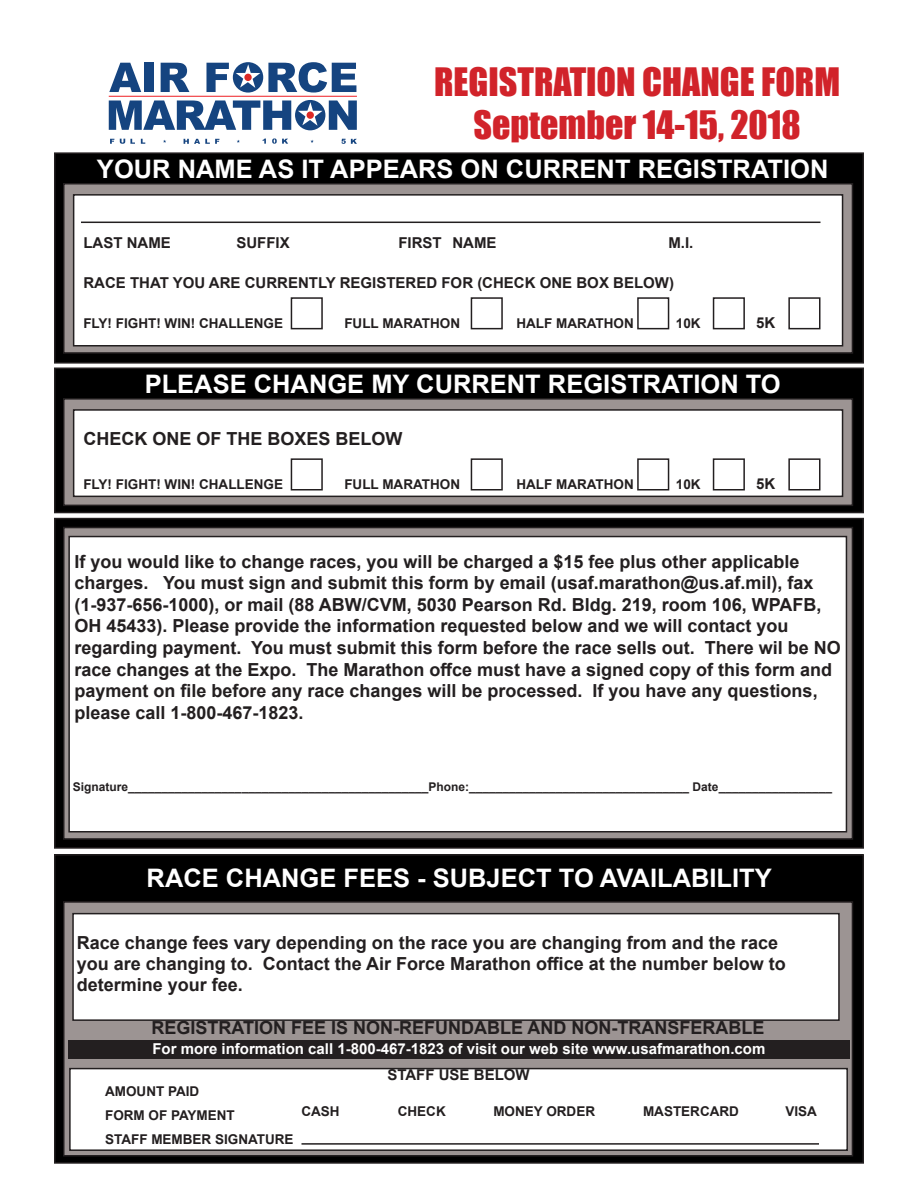
<style>
.page{position:relative;width:918px;height:1188px;background:#fff}
.page>*{position:absolute;margin:0;border:0;box-sizing:border-box;transform-origin:0 0}
.t1{font:36px "Impact";color:#d1232a}
.t2{font:700 25.5px "Arial";color:#fff}
.t3{font:700 18px/21.6px "Arial";color:#231f20}
.t4{font:700 15px "Arial";color:#231f20}
.t5{font:700 15px "Arial";color:#fff}
.t6{font:700 13.5px "Arial";color:#231f20}
.t7{font:700 12px "Arial";color:#231f20}
</style>
<div class="page">
<div style="left:55px;top:153px;width:808px;height:210px;background:#000"></div>
<div style="left:54px;top:152px;width:810px;height:212px;border:2px solid #231f20"></div>
<div style="left:55px;top:855px;width:808px;height:308px;background:#000"></div>
<div style="left:54px;top:854px;width:810px;height:310px;border:2px solid #231f20"></div>
<div style="left:55px;top:519px;width:808px;height:329px;background:#000"></div>
<div style="left:54px;top:518px;width:810px;height:331px;border:2px solid #231f20"></div>
<div style="left:55px;top:368px;width:808px;height:145px;background:#000"></div>
<div style="left:54px;top:368px;width:810px;height:145px;border:2px solid #231f20"></div>
<div style="left:64px;top:184px;width:788px;height:169px;background:#9c9493"></div>
<div style="left:63px;top:183px;width:790px;height:171px;border:2px solid #231f20"></div>
<div style="left:64px;top:902px;width:788px;height:254px;background:#9c9493"></div>
<div style="left:63px;top:901px;width:790px;height:255px;border:2px solid #231f20"></div>
<svg style="left:66px;top:530px;width:784px;height:307px;background:#948c8c"></svg>
<div style="left:63px;top:527px;width:790px;height:313px;border:2px solid #231f20"></div>
<div style="left:64px;top:399px;width:788px;height:106px;background:#9c9493"></div>
<div style="left:63px;top:398px;width:790px;height:108px;border:2px solid #231f20"></div>
<div style="left:74px;top:195px;width:769px;height:151px;background:#fff"></div>
<div style="left:73px;top:194px;width:770px;height:152px;border:2px solid #231f20"></div>
<div style="left:73px;top:914px;width:766px;height:106px;background:#fff"></div>
<div style="left:72px;top:913px;width:768px;height:108px;border:2px solid #231f20"></div>
<div style="left:69px;top:537px;width:777px;height:295px;background:#fff"></div>
<div style="left:68px;top:536px;width:779px;height:296px;border:2px solid #231f20"></div>
<div style="left:74px;top:410px;width:769px;height:86px;background:#fff"></div>
<div style="left:73px;top:409px;width:770px;height:88px;border:2px solid #231f20"></div>
<div style="left:713px;top:297px;width:32px;height:32px;border:2px solid #231f20"></div>
<div style="left:788px;top:297px;width:32px;height:32px;border:2px solid #231f20"></div>
<div style="left:637px;top:297px;width:32px;height:32px;border:2px solid #231f20"></div>
<div style="left:471px;top:297px;width:32px;height:32px;border:2px solid #231f20"></div>
<div style="left:291px;top:297px;width:32px;height:32px;border:2px solid #231f20"></div>
<div style="left:713px;top:458px;width:32px;height:32px;border:2px solid #231f20"></div>
<div style="left:637px;top:458px;width:32px;height:32px;border:2px solid #231f20"></div>
<div style="left:788px;top:458px;width:32px;height:32px;border:2px solid #231f20"></div>
<div style="left:471px;top:458px;width:32px;height:32px;border:2px solid #231f20"></div>
<div style="left:291px;top:458px;width:32px;height:32px;border:2px solid #231f20"></div>
<div style="left:68px;top:1040px;width:781px;height:18px;background:#231f20"></div>
<div style="left:70px;top:1069px;width:777px;height:81px;background:#fff"></div>
<div style="left:69px;top:1068px;width:779px;height:83px;border:2px solid #231f20"></div>
<hr style="left:302px;top:1143px;width:517px;height:2px;background:#231f20">
<hr style="left:81px;top:222px;width:739px;height:1px;background:#231f20">
<svg style="left:109px;top:63px;width:32px;height:29px"></svg>
<div style="left:145px;top:63px;width:9px;height:29px;background:#154480"></div>
<svg style="left:161px;top:63px;width:28px;height:29px"></svg>
<svg style="left:206px;top:63px;width:23px;height:29px"></svg>
<svg style="left:268px;top:62px;width:88px;height:31px"></svg>
<div style="left:233px;top:62px;width:30px;height:31px;background:#154480;border-radius:50%"></div>
<svg style="left:236px;top:64px;width:24px;height:24px"></svg>
<div style="left:244px;top:74px;width:8px;height:7px;background:#dd2a26;border-radius:50%"></div>
<svg style="left:109px;top:100px;width:182px;height:30px"></svg>
<svg style="left:329px;top:100px;width:28px;height:30px"></svg>
<div style="left:295px;top:100px;width:30px;height:30px;background:#154480;border-radius:50%"></div>
<svg style="left:298px;top:102px;width:25px;height:24px"></svg>
<div style="left:307px;top:111px;width:7px;height:8px;background:#dd2a26;border-radius:50%"></div>
<hr style="left:109px;top:96px;width:248px;height:1px;background:#ee1d23">
<svg style="left:110px;top:139px;width:4px;height:5px"></svg>
<svg style="left:120px;top:139px;width:15px;height:5px"></svg>
<svg style="left:141px;top:139px;width:4px;height:5px"></svg>
<svg style="left:184px;top:139px;width:35px;height:5px"></svg>
<svg style="left:263px;top:139px;width:3px;height:5px"></svg>
<svg style="left:272px;top:138px;width:16px;height:6px"></svg>
<svg style="left:341px;top:139px;width:16px;height:5px"></svg>
<p class="t1" style="left:434px;top:54px;width:407px">REGISTRATION CHANGE FORM</p>
<p class="t1" style="left:474px;top:97px;width:329px">September 14-15, 2018</p>
<p class="t2" style="left:97px;top:151px;width:733px">YOUR NAME AS IT APPEARS ON CURRENT REGISTRATION</p>
<p class="t4" style="left:83px;top:232px;width:89px">LAST NAME</p>
<p class="t4" style="left:236px;top:232px;width:55px">SUFFIX</p>
<p class="t4" style="left:398px;top:232px;width:100px">FIRST NAME</p>
<p class="t4" style="left:668px;top:232px;width:27px">M.I.</p>
<p class="t4" style="left:83px;top:272px;width:592px">RACE THAT YOU ARE CURRENTLY REGISTERED FOR (CHECK ONE BOX BELOW)</p>
<p class="t6" style="left:83px;top:313px;width:201px">FLY! FIGHT! WIN! CHALLENGE</p>
<p class="t6" style="left:344px;top:313px;width:117px">FULL MARATHON</p>
<p class="t6" style="left:516px;top:313px;width:119px">HALF MARATHON</p>
<p class="t6" style="left:676px;top:313px;width:26px">10K</p>
<p class="t4" style="left:756px;top:312px;width:21px">5K</p>
<p class="t2" style="left:145px;top:366px;width:638px">PLEASE CHANGE MY CURRENT REGISTRATION TO</p>
<p class="t3" style="left:83px;top:428px;width:321px">CHECK ONE OF THE BOXES BELOW</p>
<p class="t6" style="left:83px;top:474px;width:201px">FLY! FIGHT! WIN! CHALLENGE</p>
<p class="t6" style="left:344px;top:474px;width:117px">FULL MARATHON</p>
<p class="t6" style="left:516px;top:474px;width:119px">HALF MARATHON</p>
<p class="t6" style="left:676px;top:474px;width:26px">10K</p>
<p class="t4" style="left:756px;top:473px;width:21px">5K</p>
<p class="t3" style="left:74px;top:551px;width:768px">If you would like to change races, you will be charged a $15 fee plus other applicable charges. You must sign and submit this form by email (usaf.marathon@us.af.mil), fax (1-937-656-1000), or mail (88 ABW/CVM, 5030 Pearson Rd. Bldg. 219, room 106, WPAFB, OH 45433). Please provide the information requested below and we will contact you regarding payment. You must submit this form before the race sells out. There wil be NO race changes at the Expo. The Marathon offce must have a signed copy of this form and payment on file before any race changes will be processed. If you have any questions, please call 1-800-467-1823.</p>
<p class="t7" style="left:73px;top:778px;width:761px">Signature_____________________________________________Phone:_________________________________ Date_________________</p>
<p class="t2" style="left:147px;top:860px;width:627px">RACE CHANGE FEES - SUBJECT TO AVAILABILITY</p>
<p class="t3" style="left:77px;top:932px;width:710px;line-height:21px">Race change fees vary depending on the race you are changing from and the race you are changing to. Contact the Air Force Marathon office at the number below to determine your fee.</p>
<p class="t3" style="left:152px;top:1017px;width:614px">REGISTRATION FEE IS NON-REFUNDABLE AND NON-TRANSFERABLE</p>
<p class="t5" style="left:152px;top:1039px;width:614px">For more information call 1-800-467-1823 of visit our web site www.usafmarathon.com</p>
<p class="t4" style="left:387px;top:1064px;width:144px">STAFF USE BELOW</p>
<p class="t6" style="left:105px;top:1082px;width:96px">AMOUNT PAID</p>
<p class="t6" style="left:105px;top:1106px;width:131px">FORM OF PAYMENT</p>
<p class="t6" style="left:105px;top:1130px;width:190px">STAFF MEMBER SIGNATURE</p>
<p class="t6" style="left:302px;top:1102px;width:40px">CASH</p>
<p class="t6" style="left:398px;top:1102px;width:49px">CHECK</p>
<p class="t6" style="left:493px;top:1102px;width:103px">MONEY ORDER</p>
<p class="t6" style="left:643px;top:1102px;width:97px">MASTERCARD</p>
<p class="t6" style="left:786px;top:1102px;width:33px">VISA</p>
</div>
